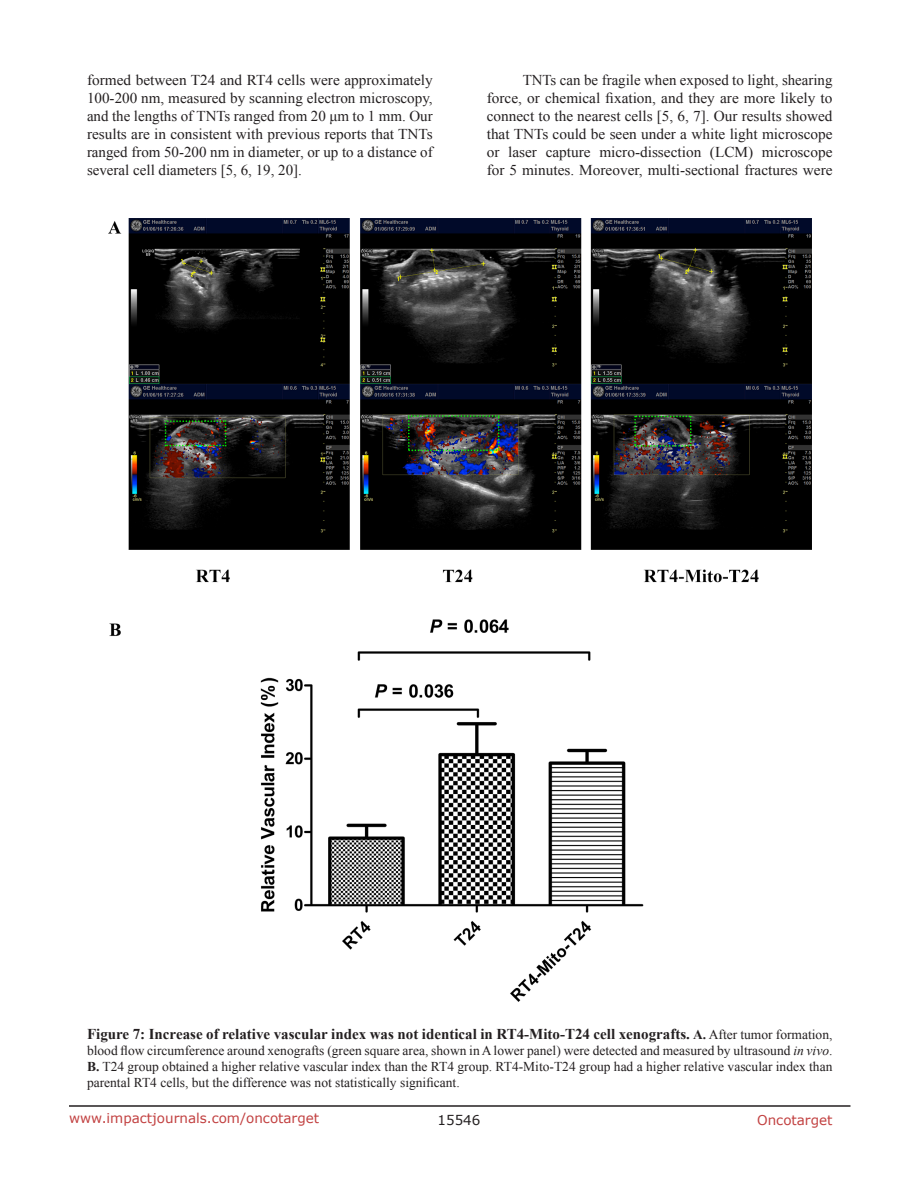
<style>
.page{position:relative;width:918px;height:1188px;background:#fff}
.page>*{position:absolute;margin:0;border:0;box-sizing:border-box;transform-origin:0 0}
.BodyText{font:15px/18px "Times New Roman";color:#231f20;text-align:justify}
.figuretext{font:700 15px "Times New Roman";color:#231f20}
.figuretext-2{font:13.5px/16.2px "Times New Roman";color:#231f20;text-align:justify}
.t1{font:13.5px "Verdana";color:#c24141}
.t2{font:13.5px "Verdana";color:#231f20}
.s1{font-size:13.5px}
.s2{font-weight:400;font-size:13.5px}
.s3{font-style:italic}
.s4{font-weight:700}
</style>
<div class="page">
<hr style="left:69px;top:1105px;width:781px;height:2px;background:#231f20">
<img style="left:108px;top:219px;width:703px;height:782px">
<p class="BodyText" style="left:87px;top:71px;width:347px">formed between T24 and RT4 cells were approximately 100-200 nm, measured by scanning electron microscopy, and the lengths of TNTs ranged from 20 μm to 1 mm. Our results are in consistent with previous reports that TNTs ranged from 50-200 nm in diameter, or up to a distance of several cell diameters [5, 6, 19, 20].</p>
<p class="BodyText" style="left:487px;top:71px;width:347px;text-indent:36px">TNTs can be fragile when exposed to light, shearing force, or chemical fixation, and they are more likely to connect to the nearest cells [5, 6, 7]. Our results showed that TNTs could be seen under a white light microscope or laser capture micro-dissection (LCM) microscope for 5 minutes. Moreover, multi-sectional fractures were</p>
<p class="figuretext" style="left:87px;top:1023px;width:747px">Figure 7: Increase of relative vascular index was not identical in RT4-Mito-T24 cell xenografts. <span class="s1">A.</span> <span class="s2">After tumor formation,</span></p>
<p class="figuretext-2" style="left:87px;top:1042px;width:747px">blood flow circumference around xenografts (green square area, shown in A lower panel) were detected and measured by ultrasound <span class="s3">in vivo</span>.<br><span class="s4">B.</span> T24 group obtained a higher relative vascular index than the RT4 group. RT4-Mito-T24 group had a higher relative vascular index than parental RT4 cells, but the difference was not statistically significant.</p>
<p class="t1" style="left:69px;top:1109px;width:252px">www.impactjournals.com/oncotarget</p>
<p class="t2" style="left:438px;top:1111px;width:44px">15546</p>
<p class="t1" style="left:757px;top:1111px;width:77px">Oncotarget</p>
</div>
